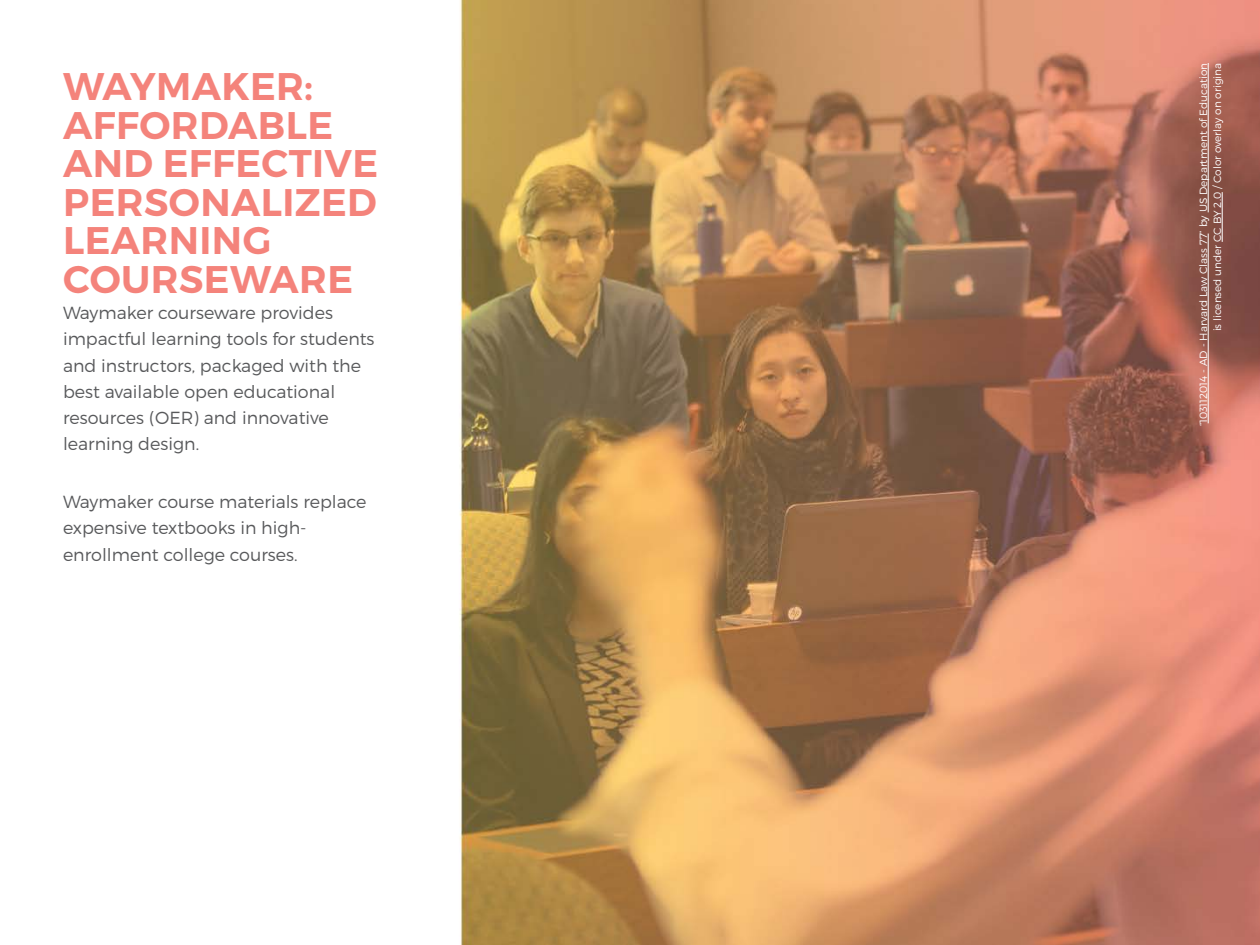
<style>
.page{position:relative;width:1260px;height:945px;background:#fff}
.page>*{position:absolute;margin:0;border:0;box-sizing:border-box;transform-origin:0 0}
.Headline{font:600 38.5px/38.5px "Montserrat";letter-spacing:.01em;color:#f4837b}
.t1{font:300 17.5px/26.2px "Montserrat";color:#58595b}
.CCBY{font:300 10.5px "Montserrat";color:#fff}
</style>
<div class="page">
<img style="left:459px;top:0;width:801px;height:945px">
<hr style="left:1208px;top:234px;width:1px;height:189px;background:#fff">
<hr style="left:1208px;top:63px;width:1px;height:149px;background:#fff">
<hr style="left:1222px;top:192px;width:1px;height:50px;background:#fff">
<p class="Headline" style="left:63px;top:68px;width:317px">WAYMAKER:<br>AFFORDABLE<br>AND EFFECTIVE<br>PERSONALIZED<br>LEARNING<br>COURSEWARE</p>
<p class="t1" style="left:63px;top:299px;width:313px">Waymaker courseware provides impactful learning tools for students and instructors, packaged with the best available open educational resources (OER) and innovative learning design.</p>
<p class="t1" style="left:63px;top:488px;width:305px">Waymaker course materials replace expensive textbooks in high&shy;enrollment college courses.</p>
<p class="CCBY" style="left:1197px;top:426px;width:365px;rotate:-90deg">“103112014 - AD - Harvard Law Class 77” by US Department of Education</p>
<p class="CCBY" style="left:1211px;top:331px;width:270px;rotate:-90deg">is licensed under CC BY 2.0 / Color overlay on origina</p>
</div>
